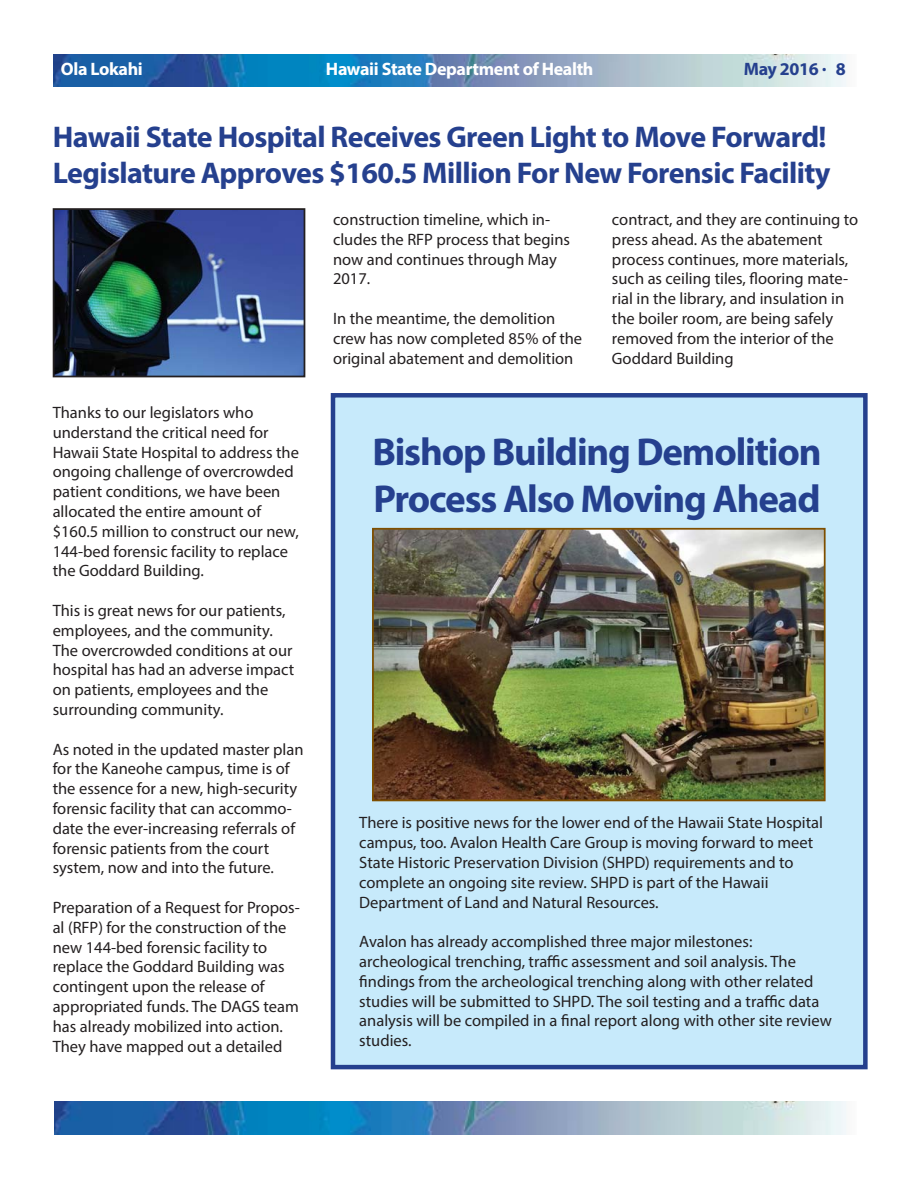
<style>
.page{position:relative;width:918px;height:1188px;background:#fff}
.page>*{position:absolute;margin:0;border:0;box-sizing:border-box;transform-origin:0 0}
.t1{font:700 39px/46.8px "Myriad Pro";letter-spacing:-.03em;color:#25408e}
.t2{font:700 30px/36px "Myriad Pro";letter-spacing:-.02em;color:#25408e}
.t3{font:700 18px "Myriad Pro";letter-spacing:-.02em;color:#fff}
.t4{font:700 18px "Myriad Pro";letter-spacing:-.02em;color:#25408e}
.t5{font:16.5px/19.8px "Myriad Pro";color:#231f20}
</style>
<div class="page">
<div style="left:333px;top:395px;width:532px;height:672px;background:#c7eafb"></div>
<div style="left:331px;top:393px;width:537px;height:676px;border:4px solid #25408e"></div>
<img style="left:53px;top:54px;width:793px;height:32px">
<img style="left:54px;top:1102px;width:792px;height:32px">
<img style="left:56px;top:211px;width:246px;height:163px">
<div style="left:53px;top:208px;width:252px;height:169px;border:2px solid #231f20"></div>
<img style="left:375px;top:531px;width:448px;height:267px">
<div style="left:372px;top:528px;width:454px;height:273px;border:2px solid #7e4f00"></div>
<p class="t3" style="left:61px;top:62px;width:83px">Ola Lokahi</p>
<p class="t3" style="left:326px;top:62px;width:269px">Hawaii State Department of Health</p>
<p class="t4" style="left:744px;top:62px;width:104px">May 2016 . 8</p>
<h2 class="t2" style="left:53px;top:121px;width:779px">Hawaii State Hospital Receives Green Light to Move Forward!<br>Legislature Approves $160.5 Million For New Forensic Facility</h2>
<p class="t5" style="left:53px;top:404px;width:248px">Thanks to our legislators who understand the critical need for<br>Hawaii State Hospital to address the ongoing challenge of overcrowded patient conditions, we have been allocated the entire amount of $160.5 million to construct our new,<br>144-bed forensic facility to replace the Goddard Building.</p>
<p class="t5" style="left:53px;top:602px;width:243px">This is great news for our patients, employees, and the community.<br>The overcrowded conditions at our hospital has had an adverse impact on patients, employees and the surrounding community.</p>
<p class="t5" style="left:53px;top:740px;width:252px">As noted in the updated master plan for the Kaneohe campus, time is of the essence for a new, high-security forensic facility that can accommo&shy;date the ever-increasing referrals of forensic patients from the court system, now and into the future.</p>
<p class="t5" style="left:53px;top:899px;width:249px">Preparation of a Request for Propos&shy;al (RFP) for the construction of the new 144-bed forensic facility to replace the Goddard Building was contingent upon the release of appropriated funds. The DAGS team has already mobilized into action.<br>They have mapped out a detailed</p>
<p class="t5" style="left:333px;top:211px;width:239px">construction timeline, which in&shy;cludes the RFP process that begins now and continues through May<br>2017.</p>
<p class="t5" style="left:333px;top:310px;width:251px">In the meantime, the demolition crew has now completed 85% of the original abatement and demolition</p>
<p class="t5" style="left:612px;top:211px;width:248px">contract, and they are continuing to press ahead. As the abatement process continues, more materials, such as ceiling tiles, flooring mate&shy;rial in the library, and insulation in the boiler room, are being safely removed from the interior of the<br>Goddard Building</p>
<h1 class="t1" style="left:372px;top:431px;width:451px">Bishop Building Demolition<br>Process Also Moving Ahead</h1>
<p class="t5" style="left:359px;top:814px;width:465px">There is positive news for the lower end of the Hawaii State Hospital campus, too. Avalon Health Care Group is moving forward to meet State Historic Preservation Division (SHPD) requirements and to complete an ongoing site review. SHPD is part of the Hawaii Department of Land and Natural Resources.</p>
<p class="t5" style="left:359px;top:933px;width:474px">Avalon has already accomplished three major milestones: archeological trenching, traffic assessment and soil analysis. The findings from the archeological trenching along with other related studies will be submitted to SHPD. The soil testing and a traffic data analysis will be compiled in a final report along with other site review studies.</p>
</div>
